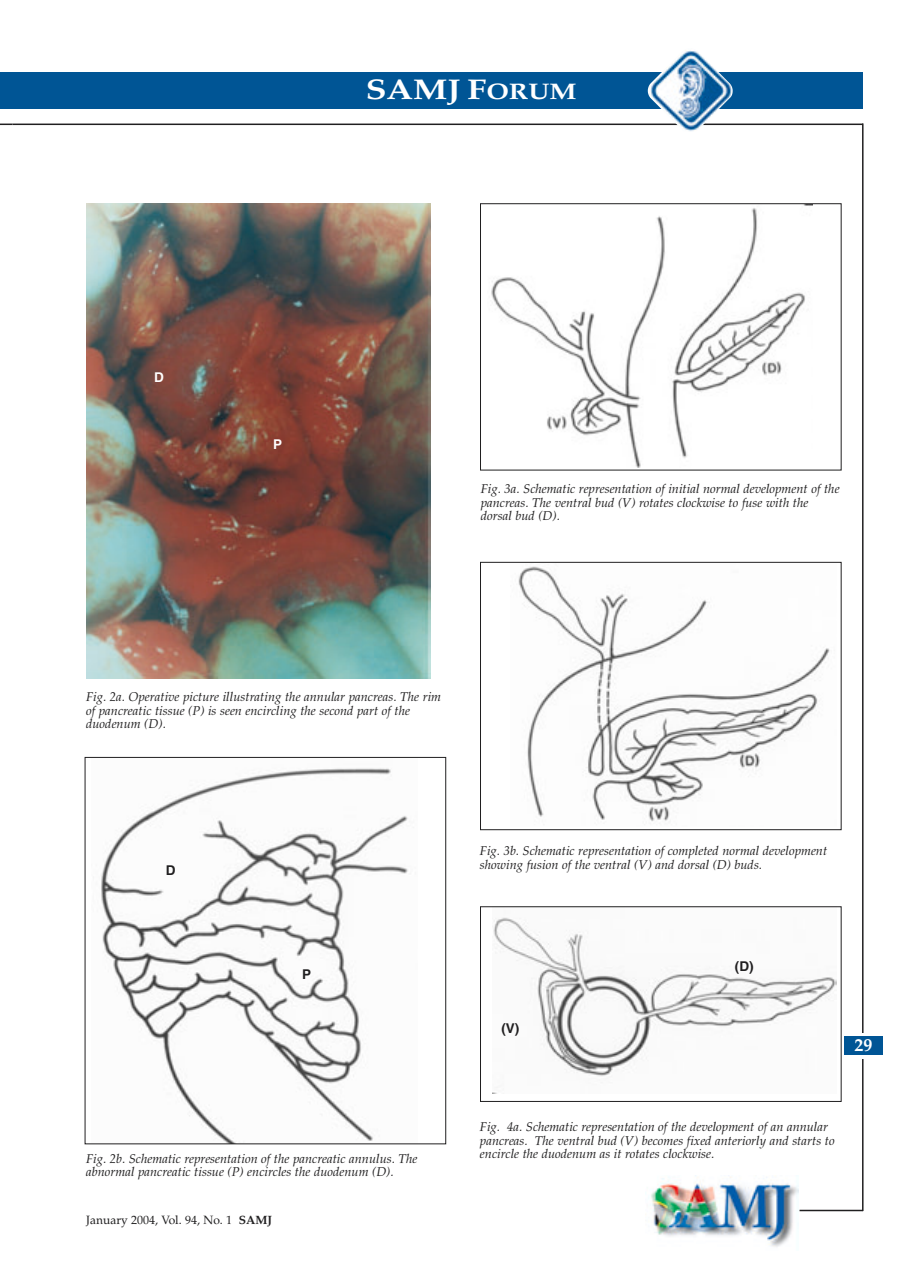
<style>
.page{position:relative;width:918px;height:1287px;background:#fff}
.page>*{position:absolute;margin:0;border:0;box-sizing:border-box;transform-origin:0 0}
.t1{font:700 28.5px "Palatino";color:#fff;scale:1.2 1}
.t2{font:700 18px "Palatino";color:#fff}
.t3{font:700 13.5px "Helvetica";color:#201f20}
.t4{font:700 13.5px "Helvetica";color:#fff}
.t5{font:italic 12.75px/13.5px "Palatino";color:#201f20}
.t6{font:12px "Palatino";color:#201f20}
.s1{font-size:22.5px}
.s2{font-weight:700}
</style>
<div class="page">
<hr style="left:862px;top:123px;width:2px;height:1088px;background:#201f20">
<div style="left:848px;top:1033px;width:28px;height:25px;background:#fff"></div>
<hr style="left:800px;top:1210px;width:63px;height:1px;background:#201f20">
<div style="left:12px;top:72px;width:851px;height:37px;background:#005595"></div>
<hr style="left:12px;top:124px;width:851px;height:1px;background:#201f20">
<img style="left:648px;top:50px;width:85px;height:81px">
<img style="left:648px;top:1175px;width:151px;height:72px">
<div style="left:844px;top:1036px;width:39px;height:19px;background:#005595"></div>
<div style="left:0;top:72px;width:12px;height:37px;background:#005595"></div>
<svg style="left:0;top:124px;width:12px;height:1px"></svg>
<img style="left:86px;top:203px;width:344px;height:475px">
<img style="left:491px;top:205px;width:322px;height:263px">
<div style="left:480px;top:203px;width:362px;height:267px;border:1px solid #201f20"></div>
<img style="left:518px;top:566px;width:312px;height:256px">
<div style="left:480px;top:562px;width:362px;height:268px;border:1px solid #201f20"></div>
<img style="left:101px;top:768px;width:307px;height:374px">
<div style="left:85px;top:757px;width:361px;height:387px;border:1px solid #201f20"></div>
<img style="left:493px;top:917px;width:343px;height:177px">
<div style="left:480px;top:906px;width:362px;height:196px;border:1px solid #201f20"></div>
<h1 class="t1" style="left:366px;top:79px;width:177px">SAMJ F<span class="s1">ORUM</span></h1>
<p class="t4" style="left:154px;top:372px;width:11px">D</p>
<p class="t4" style="left:273px;top:439px;width:11px">P</p>
<p class="t5" style="left:481px;top:484px;width:360px">Fig. 3a. Schematic representation of initial normal development of the pancreas. The ventral bud (V) rotates clockwise to fuse with the dorsal bud (D).</p>
<p class="t5" style="left:86px;top:692px;width:356px">Fig. 2a. Operative picture illustrating the annular pancreas. The rim of pancreatic tissue (P) is seen encircling the second part of the duodenum (D).</p>
<p class="t3" style="left:166px;top:865px;width:11px">D</p>
<p class="t3" style="left:302px;top:969px;width:11px">P</p>
<p class="t5" style="left:86px;top:1153px;width:333px">Fig. 2b. Schematic representation of the pancreatic annulus. The abnormal pancreatic tissue (P) encircles the duodenum (D).</p>
<p class="t6" style="left:86px;top:1215px;width:187px">January 2004, Vol. 94, No. 1 <span class="s2">SAMJ</span></p>
<p class="t5" style="left:480px;top:846px;width:349px">Fig. 3b. Schematic representation of completed normal development showing fusion of the ventral (V) and dorsal (D) buds.</p>
<p class="t3" style="left:501px;top:1024px;width:19px">(V)</p>
<p class="t3" style="left:735px;top:961px;width:20px">(D)</p>
<h2 class="t2" style="left:854px;top:1038px;width:19px">29</h2>
<p class="t5" style="left:480px;top:1121px;width:356px">Fig. 4a. Schematic representation of the development of an annular pancreas. The ventral bud (V) becomes fixed anteriorly and starts to encircle the duodenum as it rotates clockwise.</p>
</div>
